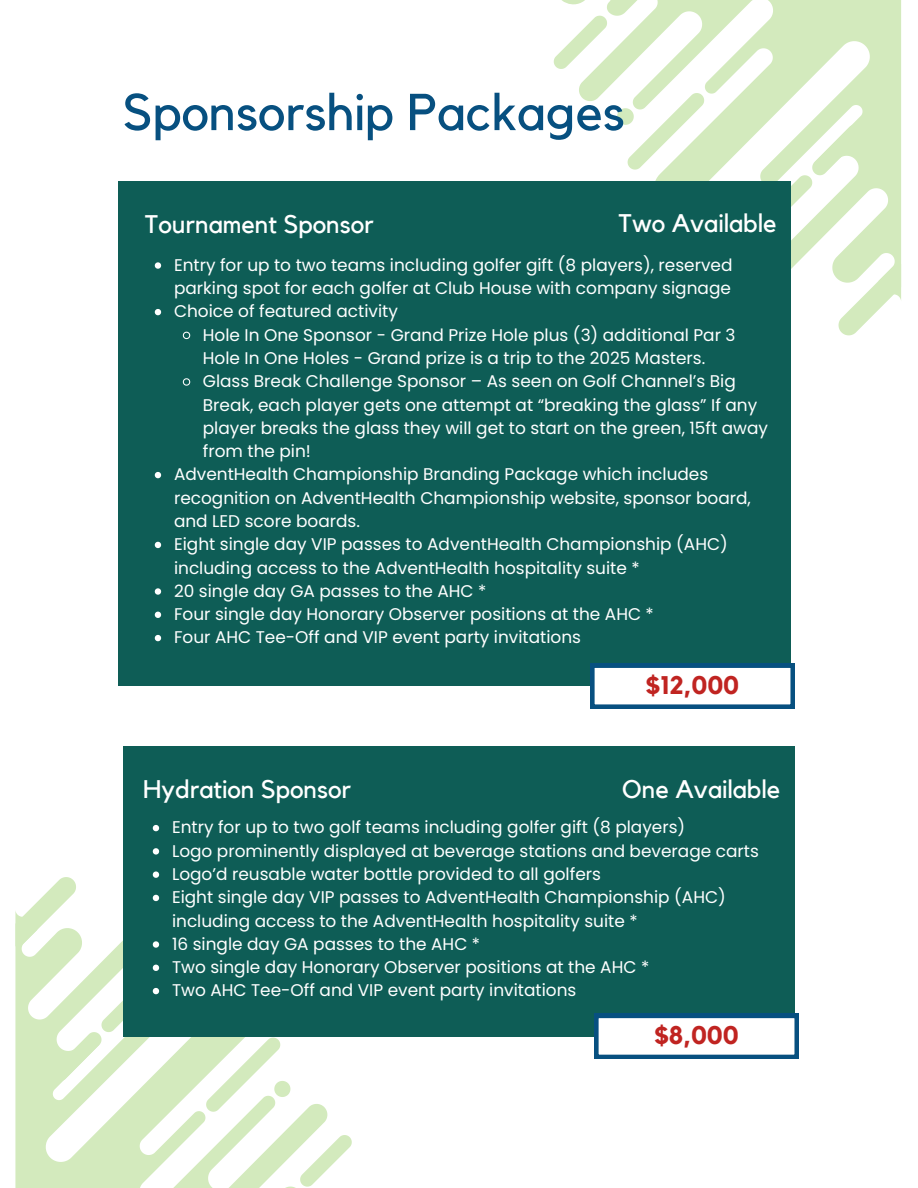
<style>
.page{position:relative;width:918px;height:1188px;background:#fff}
.page>*{position:absolute;margin:0;border:0;box-sizing:border-box;transform-origin:0 0}
.t1{font:51.3px "Kollektif";color:#075080}
.t2{font:25.35px "Kollektif";color:#fff}
.t3{font:700 25.35px "Kollektif";color:#c02421}
.t4{font:16.95px/23.2px "Poppins";color:#fff;text-align:justify}
</style>
<div class="page">
<svg style="left:15px;top:931px;width:336px;height:257px;fill:#d3eabd"></svg>
<svg style="left:15px;top:877px;width:61px;height:69px"></svg>
<svg style="left:203px;top:1036px;width:87px;height:79px"></svg>
<svg style="left:297px;top:1132px;width:55px;height:56px"></svg>
<svg style="left:555px;top:0;width:346px;height:280px;fill:#d3eabd"></svg>
<svg style="left:839px;top:264px;width:62px;height:71px"></svg>
<svg style="left:617px;top:90px;width:90px;height:83px"></svg>
<svg style="left:553px;top:13px;width:57px;height:59px"></svg>
<svg style="left:746px;top:125px;width:116px;height:107px"></svg>
<div style="left:119px;top:182px;width:672px;height:504px;background:#0e5d56"></div>
<div style="left:590px;top:663px;width:205px;height:46px;background:#075080"></div>
<div style="left:594px;top:667px;width:197px;height:38px;background:#fff"></div>
<svg style="left:155px;top:262px;width:6px;height:7px"></svg>
<svg style="left:155px;top:309px;width:6px;height:6px"></svg>
<svg style="left:182px;top:331px;width:9px;height:9px"></svg>
<svg style="left:182px;top:378px;width:9px;height:8px"></svg>
<svg style="left:155px;top:472px;width:6px;height:6px"></svg>
<svg style="left:155px;top:542px;width:6px;height:6px"></svg>
<svg style="left:155px;top:588px;width:6px;height:7px"></svg>
<svg style="left:155px;top:612px;width:6px;height:6px"></svg>
<svg style="left:155px;top:635px;width:6px;height:6px"></svg>
<div style="left:123px;top:746px;width:672px;height:290px;background:#0e5d56"></div>
<svg style="left:153px;top:825px;width:6px;height:6px"></svg>
<svg style="left:153px;top:848px;width:6px;height:7px"></svg>
<svg style="left:153px;top:871px;width:6px;height:7px"></svg>
<svg style="left:153px;top:895px;width:6px;height:6px"></svg>
<svg style="left:152px;top:941px;width:7px;height:7px"></svg>
<svg style="left:153px;top:965px;width:6px;height:6px"></svg>
<svg style="left:53px;top:978px;width:112px;height:103px"></svg>
<svg style="left:594px;top:1014px;width:205px;height:45px"></svg>
<h1 class="t1" style="left:123px;top:89px;width:503px">Sponsorship Packages</h1>
<h2 class="t2" style="left:619px;top:212px;width:159px">Two Available</h2>
<h2 class="t2" style="left:145px;top:212px;width:230px">Tournament Sponsor</h2>
<p class="t4" style="left:174px;top:253px;width:560px">Entry for up to two teams including golfer gift (8 players), reserved parking spot for each golfer at Club House with company signage Choice of featured activity</p>
<p class="t4" style="left:203px;top:323px;width:534px">Hole In One Sponsor - Grand Prize Hole plus (3) additional Par 3</p>
<p class="t4" style="left:203px;top:346px;width:504px">Hole In One Holes - Grand prize is a trip to the 2025 Masters.</p>
<p class="t4" style="left:203px;top:370px;width:535px">Glass Break Challenge Sponsor – As seen on Golf Channel’s Big</p>
<p class="t4" style="left:203px;top:393px;width:556px">Break, each player gets one attempt at “breaking the glass” If any</p>
<p class="t4" style="left:203px;top:416px;width:567px">player breaks the glass they will get to start on the green, 15ft away</p>
<p class="t4" style="left:203px;top:440px;width:110px">from the pin!</p>
<p class="t4" style="left:174px;top:463px;width:536px">AdventHealth Championship Branding Package which includes</p>
<p class="t4" style="left:174px;top:486px;width:578px">recognition on AdventHealth Championship website, sponsor board,</p>
<p class="t4" style="left:174px;top:509px;width:187px">and LED score boards.</p>
<p class="t4" style="left:174px;top:533px;width:555px">Eight single day VIP passes to AdventHealth Championship (AHC)</p>
<p class="t4" style="left:174px;top:556px;width:467px">including access to the AdventHealth hospitality suite *</p>
<p class="t4" style="left:174px;top:579px;width:314px">20 single day GA passes to the AHC *</p>
<p class="t4" style="left:174px;top:603px;width:481px">Four single day Honorary Observer positions at the AHC *</p>
<p class="t4" style="left:174px;top:626px;width:408px">Four AHC Tee-Off and VIP event party invitations</p>
<h2 class="t3" style="left:646px;top:673px;width:95px">$12,000</h2>
<h2 class="t2" style="left:622px;top:777px;width:160px">One Available</h2>
<h2 class="t2" style="left:143px;top:778px;width:209px">Hydration Sponsor</h2>
<p class="t4" style="left:172px;top:816px;width:588px;text-align:left">Entry for up to two golf teams including golfer gift (8 players)<br>Logo prominently displayed at beverage stations and beverage carts Logo’d reusable water bottle provided to all golfers<br>Eight single day VIP passes to AdventHealth Championship (AHC) including access to the AdventHealth hospitality suite *<br>16 single day GA passes to the AHC *<br>Two single day Honorary Observer positions at the AHC *<br>Two AHC Tee-Off and VIP event party invitations</p>
<h2 class="t3" style="left:654px;top:1023px;width:86px">$8,000</h2>
</div>
